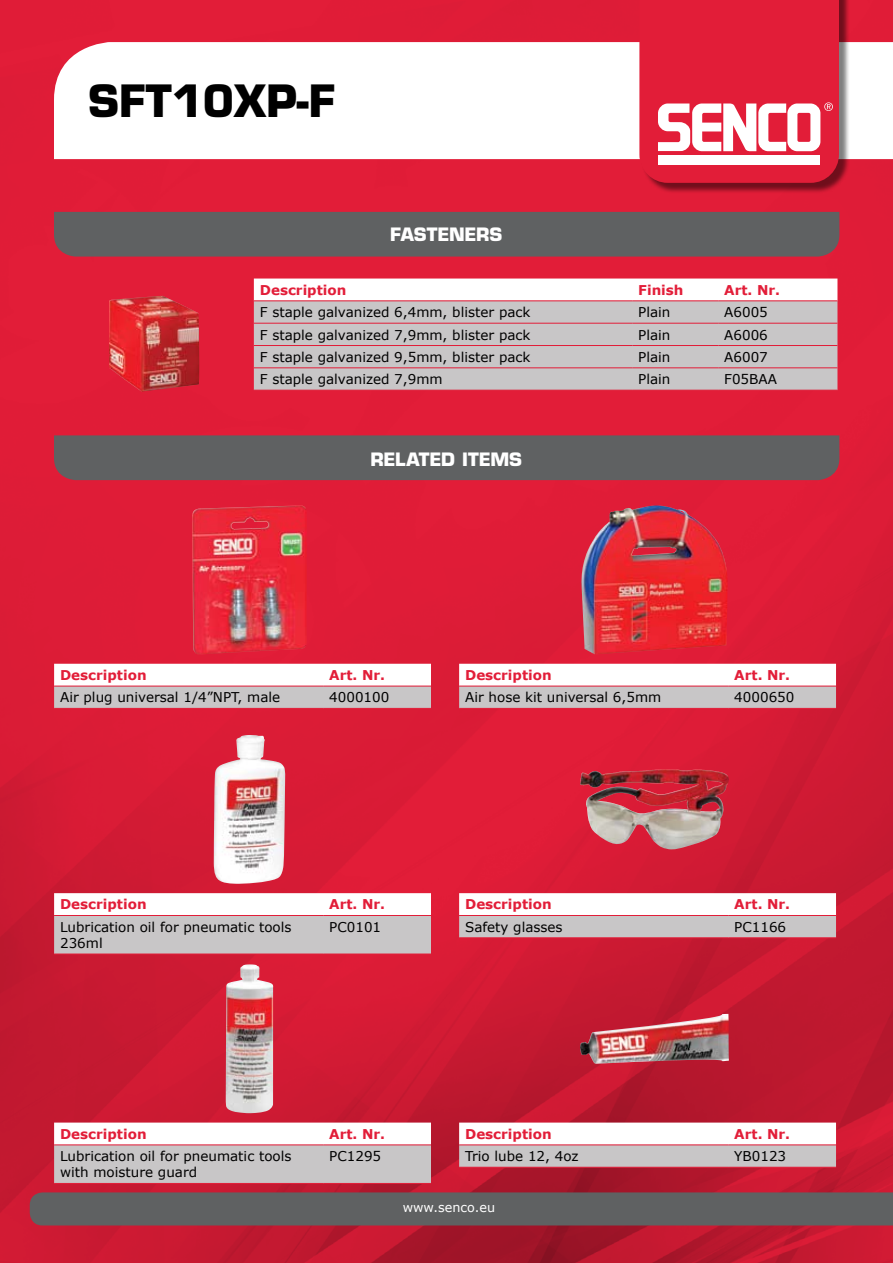
<style>
.page{position:relative;width:893px;height:1263px;background:#fff}
.page>*{position:absolute;margin:0;border:0;box-sizing:border-box;transform-origin:0 0}
.t1{font:700 43.5px "Eurostile LT Std";color:#000}
.t2{font:700 18px "Eurostile LT Std";letter-spacing:-.015em;color:#fff}
.t3{font:13.5px/16.2px "Verdana";color:#000}
.t4{font:700 13.5px "Verdana";color:#e21d38}
.t5{font:12.75px "Verdana";color:#fff}
</style>
<div class="page">
<img style="left:0;top:0;width:893px;height:1263px">
<div style="left:30px;top:1192px;width:863px;height:33px;background:#5f6162"></div>
<svg style="left:459px;top:1122px;width:377px;height:45px"></svg>
<hr style="left:459px;top:1144px;width:269px;height:1px;background:#e21d38">
<hr style="left:459px;top:1167px;width:269px;height:1px;background:#e21d38">
<hr style="left:728px;top:1144px;width:108px;height:1px;background:#e21d38">
<hr style="left:728px;top:1167px;width:108px;height:1px;background:#e21d38">
<img style="left:580px;top:1014px;width:149px;height:50px">
<svg style="left:54px;top:1122px;width:377px;height:61px"></svg>
<hr style="left:54px;top:1144px;width:269px;height:1px;background:#e21d38">
<hr style="left:54px;top:1183px;width:269px;height:1px;background:#e21d38">
<hr style="left:323px;top:1144px;width:108px;height:1px;background:#e21d38">
<hr style="left:323px;top:1183px;width:108px;height:1px;background:#e21d38">
<img style="left:226px;top:964px;width:47px;height:149px">
<svg style="left:459px;top:893px;width:377px;height:44px"></svg>
<hr style="left:459px;top:915px;width:269px;height:1px;background:#e21d38">
<hr style="left:459px;top:937px;width:269px;height:1px;background:#e21d38">
<hr style="left:728px;top:915px;width:108px;height:1px;background:#e21d38">
<hr style="left:728px;top:937px;width:108px;height:1px;background:#e21d38">
<img style="left:610px;top:769px;width:57px;height:4px">
<svg style="left:54px;top:893px;width:377px;height:61px"></svg>
<hr style="left:54px;top:915px;width:269px;height:1px;background:#e21d38">
<hr style="left:54px;top:954px;width:269px;height:1px;background:#e21d38">
<hr style="left:323px;top:915px;width:108px;height:1px;background:#e21d38">
<hr style="left:323px;top:954px;width:108px;height:1px;background:#e21d38">
<img style="left:214px;top:735px;width:71px;height:149px">
<svg style="left:459px;top:664px;width:377px;height:44px"></svg>
<hr style="left:459px;top:686px;width:269px;height:1px;background:#e21d38">
<hr style="left:459px;top:708px;width:269px;height:1px;background:#e21d38">
<hr style="left:728px;top:686px;width:108px;height:1px;background:#e21d38">
<hr style="left:728px;top:708px;width:108px;height:1px;background:#e21d38">
<img style="left:581px;top:505px;width:147px;height:149px">
<svg style="left:54px;top:664px;width:377px;height:44px"></svg>
<hr style="left:54px;top:686px;width:269px;height:1px;background:#e21d38">
<hr style="left:54px;top:708px;width:269px;height:1px;background:#e21d38">
<hr style="left:323px;top:686px;width:108px;height:1px;background:#e21d38">
<hr style="left:323px;top:708px;width:108px;height:1px;background:#e21d38">
<img style="left:192px;top:505px;width:115px;height:149px">
<div style="left:54px;top:435px;width:785px;height:45px;background:#5f6162"></div>
<svg style="left:254px;top:279px;width:583px;height:21px"></svg>
<div style="left:254px;top:301px;width:583px;height:89px;background:#c8c6c7"></div>
<hr style="left:254px;top:300px;width:378px;height:1px;background:#e21d38">
<hr style="left:632px;top:300px;width:86px;height:1px;background:#e21d38">
<hr style="left:718px;top:300px;width:119px;height:1px;background:#e21d38">
<hr style="left:254px;top:323px;width:378px;height:1px;background:#e21d38">
<hr style="left:632px;top:323px;width:86px;height:1px;background:#e21d38">
<hr style="left:718px;top:323px;width:119px;height:1px;background:#e21d38">
<hr style="left:254px;top:345px;width:378px;height:1px;background:#e21d38">
<hr style="left:632px;top:345px;width:86px;height:1px;background:#e21d38">
<hr style="left:718px;top:345px;width:119px;height:1px;background:#e21d38">
<hr style="left:254px;top:367px;width:378px;height:1px;background:#e21d38">
<hr style="left:254px;top:390px;width:378px;height:1px;background:#e21d38">
<hr style="left:632px;top:367px;width:86px;height:1px;background:#e21d38">
<hr style="left:632px;top:390px;width:86px;height:1px;background:#e21d38">
<hr style="left:718px;top:367px;width:119px;height:1px;background:#e21d38">
<hr style="left:718px;top:390px;width:119px;height:1px;background:#e21d38">
<div style="left:54px;top:212px;width:785px;height:45px;background:#5f6162"></div>
<img style="left:109px;top:296px;width:90px;height:96px">
<svg style="left:54px;top:42px;width:839px;height:117px"></svg>
<div style="left:641px;top:0;width:209px;height:193px;background:#000;opacity:.5"></div>
<svg style="left:639px;top:0;width:200px;height:183px"></svg>
<h1 class="t1" style="left:88px;top:74px;width:249px">SFT10XP-F</h1>
<h2 class="t2" style="left:390px;top:223px;width:114px">FASTENERS</h2>
<p class="t4" style="left:260px;top:281px;width:88px">Description</p>
<p class="t4" style="left:638px;top:281px;width:47px">Finish</p>
<p class="t4" style="left:724px;top:281px;width:57px">Art. Nr.</p>
<p class="t3" style="left:260px;top:304px;width:272px">F staple galvanized 6,4mm, blister pack</p>
<p class="t3" style="left:638px;top:304px;width:34px">Plain</p>
<p class="t3" style="left:724px;top:304px;width:45px">A6005</p>
<p class="t3" style="left:260px;top:326px;width:272px">F staple galvanized 7,9mm, blister pack</p>
<p class="t3" style="left:638px;top:326px;width:34px">Plain</p>
<p class="t3" style="left:724px;top:326px;width:45px">A6006</p>
<p class="t3" style="left:260px;top:349px;width:272px">F staple galvanized 9,5mm, blister pack</p>
<p class="t3" style="left:638px;top:349px;width:34px">Plain</p>
<p class="t3" style="left:724px;top:349px;width:45px">A6007</p>
<p class="t3" style="left:260px;top:371px;width:184px">F staple galvanized 7,9mm</p>
<p class="t3" style="left:638px;top:371px;width:34px">Plain</p>
<p class="t3" style="left:724px;top:371px;width:54px">F05BAA</p>
<h2 class="t2" style="left:370px;top:448px;width:153px">RELATED ITEMS</h2>
<p class="t4" style="left:60px;top:666px;width:88px">Description</p>
<p class="t4" style="left:329px;top:666px;width:57px">Art. Nr.</p>
<p class="t3" style="left:60px;top:689px;width:222px">Air plug universal 1/4”NPT, male</p>
<p class="t3" style="left:329px;top:689px;width:62px">4000100</p>
<p class="t4" style="left:465px;top:666px;width:88px">Description</p>
<p class="t4" style="left:734px;top:666px;width:57px">Art. Nr.</p>
<p class="t3" style="left:465px;top:689px;width:198px">Air hose kit universal 6,5mm</p>
<p class="t3" style="left:734px;top:689px;width:62px">4000650</p>
<p class="t4" style="left:60px;top:896px;width:88px">Description</p>
<p class="t4" style="left:329px;top:896px;width:57px">Art. Nr.</p>
<p class="t3" style="left:60px;top:919px;width:233px">Lubrication oil for pneumatic tools<br>236ml</p>
<p class="t3" style="left:329px;top:919px;width:53px">PC0101</p>
<p class="t4" style="left:465px;top:896px;width:88px">Description</p>
<p class="t4" style="left:734px;top:896px;width:57px">Art. Nr.</p>
<p class="t3" style="left:465px;top:919px;width:99px">Safety glasses</p>
<p class="t3" style="left:734px;top:919px;width:53px">PC1166</p>
<p class="t4" style="left:60px;top:1125px;width:88px">Description</p>
<p class="t4" style="left:329px;top:1125px;width:57px">Art. Nr.</p>
<p class="t3" style="left:60px;top:1148px;width:233px">Lubrication oil for pneumatic tools with moisture guard</p>
<p class="t3" style="left:329px;top:1148px;width:53px">PC1295</p>
<p class="t4" style="left:465px;top:1125px;width:88px">Description</p>
<p class="t4" style="left:734px;top:1125px;width:57px">Art. Nr.</p>
<p class="t3" style="left:465px;top:1148px;width:115px">Trio lube 12, 4oz</p>
<p class="t3" style="left:734px;top:1148px;width:53px">YB0123</p>
<p class="t5" style="left:403px;top:1199px;width:94px">www.senco.eu</p>
</div>
